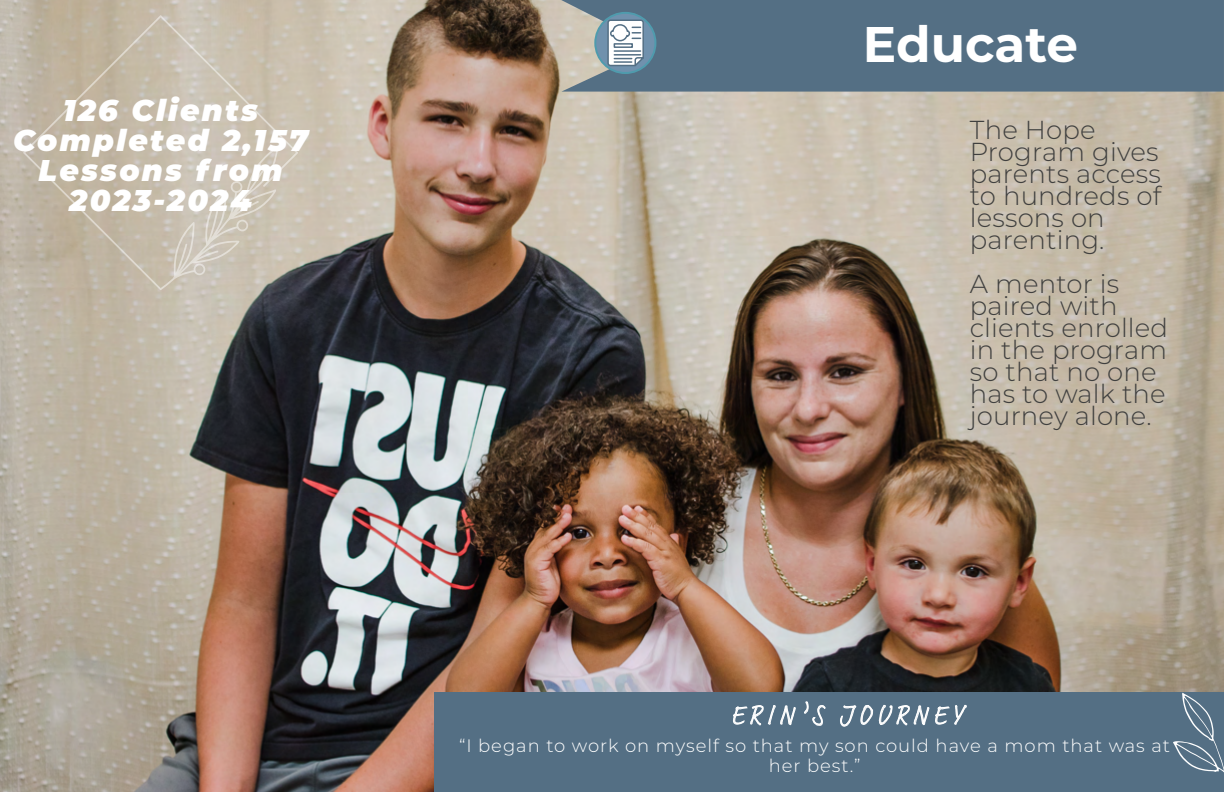
<style>
.page{position:relative;width:1224px;height:792px;background:#fff}
.page>*{position:absolute;margin:0;border:0;box-sizing:border-box;transform-origin:0 0}
.t1{font:700 50px "Montserrat";color:#fff}
.t2{font:italic 900 30px/30px "Montserrat";letter-spacing:.075em;color:#fff;text-align:center}
.t3{font:28px "Adobe Handwriting Frank";letter-spacing:.2em;color:#fff}
.t4{font:300 26px/22px "Montserrat";letter-spacing:.005em;color:#40403f}
.t5{font:300 18px/20px "Montserrat";letter-spacing:.055em;color:#fff;text-align:center}
</style>
<div class="page">
<img style="left:0;top:0;width:1224px;height:792px">
<div style="left:561px;top:0;width:663px;height:92px;background:#546f84"></div>
<div style="left:595px;top:13px;width:60px;height:60px;background:#7091ad;border-radius:50%"></div>
<div style="left:594px;top:12px;width:62px;height:62px;border:2px solid #4f9bad;border-radius:50%"></div>
<svg style="left:607px;top:19px;width:40px;height:49px;background:#b7c4ce"></svg>
<svg style="left:23px;top:15px;width:275px;height:275px;background:#c5bbaa"></svg>
<div style="left:434px;top:692px;width:790px;height:100px;background:#546f84"></div>
<svg style="left:733px;top:705px;width:63px;height:21px"></svg>
<svg style="left:804px;top:701px;width:22px;height:25px"></svg>
<svg style="left:840px;top:704px;width:127px;height:23px"></svg>
<svg style="left:1173px;top:693px;width:51px;height:80px"></svg>
<p class="t2" style="left:13px;top:93px;width:297px">126 Clients<br>Completed 2,157<br>Lessons from<br>2023-2024</p>
<h1 class="t1" style="left:863px;top:8px;width:217px">Educate</h1>
<p class="t4" style="left:970px;top:118px;width:193px">The Hope<br>Program gives parents access to hundreds of lessons on parenting.</p>
<p class="t4" style="left:970px;top:272px;width:200px">A mentor is paired with clients enrolled in the program so that no one has to walk the journey alone.</p>
<p class="t3" style="left:731px;top:696px;width:232px">ERIN’S JOURNEY</p>
<p class="t5" style="left:459px;top:735px;width:713px">“I began to work on myself so that my son could have a mom that was at her best.”</p>
</div>
